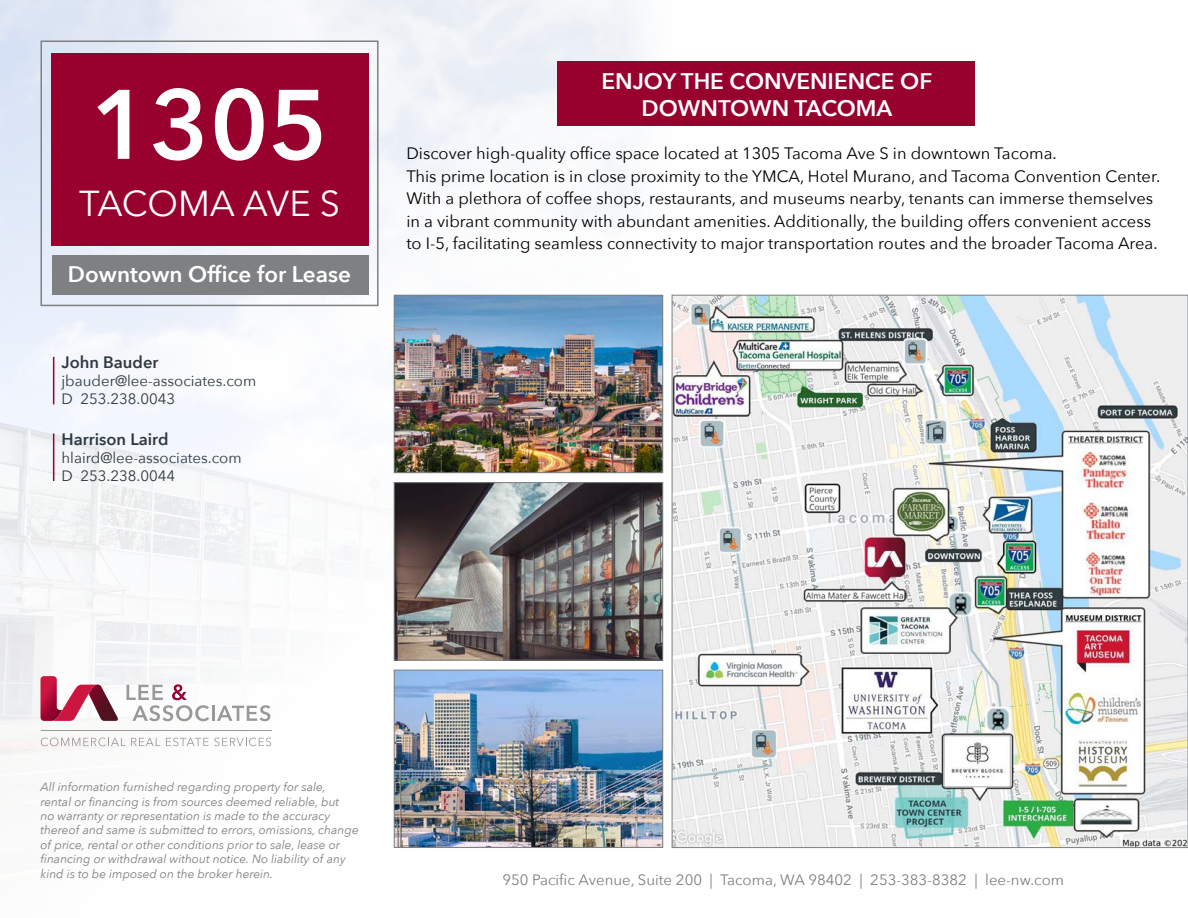
<style>
.page{position:relative;width:1188px;height:918px;background:#fff}
.page>*{position:absolute;margin:0;border:0;box-sizing:border-box;transform-origin:0 0}
.t1{font:600 97.5px "Avenir Next";color:#fff}
.t2{font:36px "Avenir Next";letter-spacing:-.01em;color:#fff}
.t3{font:600 22.5px/27px "Avenir Next";color:#fff;text-align:center}
.t4{font:16.5px/22.5px "Avenir Next";color:#000}
.t5{font:600 16.5px "Avenir Next";color:#2e3a40}
.t6{font:15px/18px "Avenir Next";color:#2e3a40}
.t7{font:15px "Avenir Next";color:#7e8082}
.t8{font:italic 12px/14.4px "Avenir Next";color:#7e8082}
</style>
<div class="page">
<img style="left:0;top:0;width:693px;height:849px">
<div style="left:40px;top:40px;width:339px;height:266px;border:2px solid #7e8082"></div>
<div style="left:51px;top:53px;width:317px;height:193px;background:#98002e"></div>
<div style="left:52px;top:255px;width:316px;height:40px;background:#7e8082"></div>
<svg style="left:127px;top:684px;width:82px;height:37px"></svg>
<hr style="left:212px;top:706px;width:3px;height:15px;background:#999">
<svg style="left:217px;top:705px;width:53px;height:16px"></svg>
<svg style="left:40px;top:676px;width:79px;height:45px"></svg>
<svg style="left:41px;top:738px;width:119px;height:8px"></svg>
<svg style="left:166px;top:738px;width:105px;height:8px"></svg>
<hr style="left:41px;top:731px;width:230px;height:1px;background:#999">
<hr style="left:53px;top:357px;width:1px;height:47px;background:#98002e">
<hr style="left:53px;top:433px;width:1px;height:48px;background:#98002e">
<div style="left:557px;top:62px;width:418px;height:64px;background:#98002e"></div>
<img style="left:674px;top:297px;width:512px;height:549px">
<img style="left:396px;top:297px;width:265px;height:174px">
<div style="left:394px;top:295px;width:269px;height:178px;border:1px solid #7e8082"></div>
<img style="left:396px;top:484px;width:265px;height:174px">
<div style="left:394px;top:482px;width:269px;height:178px;border:1px solid #7e8082"></div>
<img style="left:396px;top:672px;width:265px;height:174px">
<div style="left:394px;top:670px;width:269px;height:178px;border:1px solid #7e8082"></div>
<h1 class="t1" style="left:91px;top:41px;width:239px">1305</h1>
<h2 class="t2" style="left:79px;top:173px;width:262px">TACOMA AVE S</h2>
<h3 class="t3" style="left:68px;top:260px;width:285px">Downtown Office for Lease</h3>
<p class="t5" style="left:62px;top:349px;width:98px">John Bauder</p>
<p class="t6" style="left:62px;top:372px;width:196px">jbauder@lee-associates.com<br>D 253.238.0043</p>
<p class="t5" style="left:62px;top:425px;width:108px">Harrison Laird</p>
<p class="t6" style="left:62px;top:448px;width:182px">hlaird@lee-associates.com<br>D 253.238.0044</p>
<h3 class="t3" style="left:601px;top:67px;width:332px">ENJOY THE CONVENIENCE OF<br>DOWNTOWN TACOMA</h3>
<p class="t4" style="left:406px;top:141px;width:756px">Discover high-quality office space located at 1305 Tacoma Ave S in downtown Tacoma.<br>This prime location is in close proximity to the YMCA, Hotel Murano, and Tacoma Convention Center.<br>With a plethora of coffee shops, restaurants, and museums nearby, tenants can immerse themselves in a vibrant community with abundant amenities. Additionally, the building offers convenient access to I-5, facilitating seamless connectivity to major transportation routes and the broader Tacoma Area.</p>
<p class="t8" style="left:40px;top:779px;width:320px">All information furnished regarding property for sale, rental or financing is from sources deemed reliable, but<br>no warranty or representation is made to the accuracy thereof and same is submitted to errors, omissions, change of price, rental or other conditions prior to sale, lease or financing or withdrawal without notice. No liability of any kind is to be imposed on the broker herein.</p>
<p class="t7" style="left:502px;top:867px;width:563px">950 Pacific Avenue, Suite 200 | Tacoma, WA 98402 | 253-383-8382 | lee-nw.com</p>
</div>
